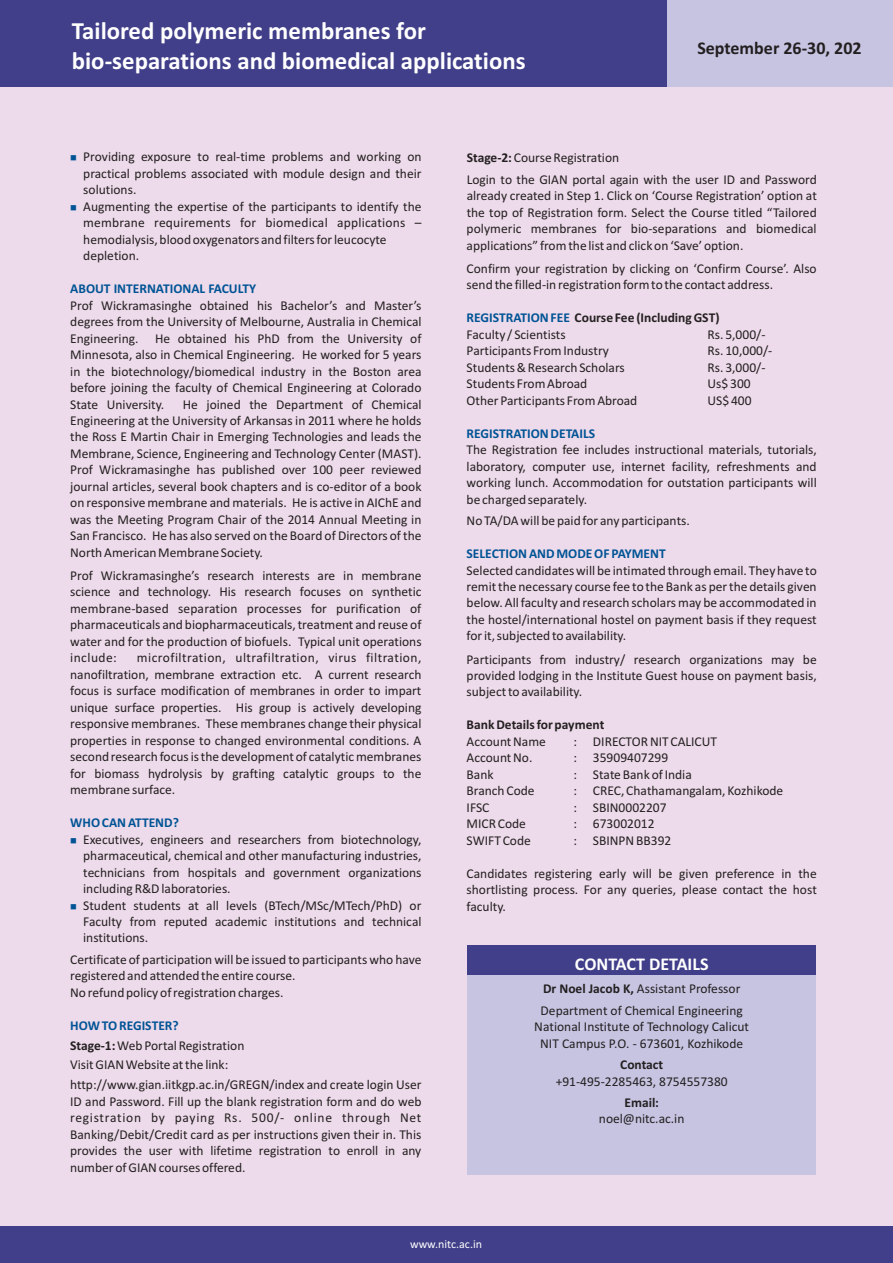
<style>
.page{position:relative;width:893px;height:1263px;background:#fff}
.page>*{position:absolute;margin:0;border:0;box-sizing:border-box;transform-origin:0 0}
.t1{font:700 24.75px/30.3px "Calibri";color:#fff}
.t2{font:700 18px "Calibri";color:#231f20}
.t3{font:700 18px "Calibri";color:#fff}
.t4{font:13.5px/16.5px "Calibri";color:#231f20;text-align:justify}
.t5{font:700 13.5px "Calibri";color:#005495}
.t6{font:700 13.5px/16.5px "Calibri";color:#231f20}
.t7{font:12px "Calibri";color:#fff}
.t8{font:9px "Wingdings";color:#005495}
.s1{font-weight:700}
.s2{color:#005495}
.s3{font-weight:400}
</style>
<div class="page">
<div style="left:0;top:78px;width:893px;height:1159px;background:#eddaea"></div>
<div style="left:467px;top:945px;width:349px;height:230px;background:#c6c4e1"></div>
<div style="left:467px;top:945px;width:349px;height:30px;background:#413f89"></div>
<div style="left:0;top:0;width:893px;height:87px;background:#c6c4e1"></div>
<div style="left:0;top:0;width:667px;height:87px;background:#413f89"></div>
<div style="left:0;top:1226px;width:893px;height:37px;background:#413f89"></div>
<h1 class="t1" style="left:72px;top:18px;width:455px">Tailored polymeric membranes for bio-separations and biomedical applications</h1>
<h2 class="t2" style="left:697px;top:40px;width:166px">September 26-30, 202</h2>
<p class="t4" style="left:83px;top:150px;width:340px;text-align:left">Providing exposure to real-time problems and working on practical problems associated with module design and their solutions.<br>Augmenting the expertise of the participants to identify the membrane requirements for biomedical applications – hemodialysis, blood oxygenators and filters for leucocyte depletion.</p>
<p class="t4" style="left:70px;top:298px;width:353px">Prof Wickramasinghe obtained his Bachelor’s and Master’s degrees from the University of Melbourne, Australia in Chemical Engineering. He obtained his PhD from the University of Minnesota, also in Chemical Engineering. He worked for 5 years in the biotechnology/biomedical industry in the Boston area before joining the faculty of Chemical Engineering at Colorado State University.</p>
<p class="t8" style="left:70px;top:154px;width:42px">■</p>
<p class="t8" style="left:70px;top:204px;width:42px">■</p>
<p class="t5" style="left:70px;top:283px;width:187px">ABOUT INTERNATIONAL FACULTY</p>
<p class="t4" style="left:70px;top:397px;width:353px;text-indent:113px">He joined the Department of Chemical Engineering at the University of Arkansas in 2011 where he holds the Ross E Martin Chair in Emerging Technologies and leads the Membrane, Science, Engineering and Technology Center (MAST).<br>Prof Wickramasinghe has published over 100 peer reviewed journal articles, several book chapters and is co-editor of a book on responsive membrane and materials. He is active in AIChE and was the Meeting Program Chair of the 2014 Annual Meeting in San Francisco. He has also served on the Board of Directors of the North American Membrane Society.</p>
<p class="t4" style="left:70px;top:568px;width:353px">Prof Wickramasinghe’s research interests are in membrane science and technology. His research focuses on synthetic membrane-based separation processes for purification of pharmaceuticals and biopharmaceuticals, treatment and reuse of water and for the production of biofuels. Typical unit operations include:</p>
<p class="t4" style="left:70px;top:651px;width:353px;text-indent:67px">microfiltration, ultrafiltration, virus filtration, nanofiltration, membrane extraction etc. A current research focus is surface modification of membranes in order to impart unique surface properties. His group is actively developing responsive membranes. These membranes change their physical properties in response to changed environmental conditions. A second research focus is the development of catalytic membranes for biomass hydrolysis by grafting catalytic groups to the membrane surface.</p>
<p class="t5" style="left:70px;top:817px;width:110px">WHO CAN ATTEND?</p>
<p class="t4" style="left:83px;top:832px;width:340px;text-align:left">Executives, engineers and researchers from biotechnology, pharmaceutical, chemical and other manufacturing industries, technicians from hospitals and government organizations including R&amp;D laboratories.<br>Student students at all levels (BTech/MSc/MTech/PhD) or Faculty from reputed academic institutions and technical institutions.</p>
<p class="t4" style="left:70px;top:952px;width:353px;text-align:left">Certificate of participation will be issued to participants who have registered and attended the entire course.<br>No refund policy of registration charges.</p>
<p class="t8" style="left:70px;top:837px;width:42px">■</p>
<p class="t8" style="left:70px;top:902px;width:42px">■</p>
<p class="t5" style="left:70px;top:1020px;width:110px">HOW TO REGISTER?</p>
<p class="t4" style="left:70px;top:1036px;width:353px;line-height:19.8px;text-align:left"><span class="s1">Stage-1:</span> Web Portal Registration<br>Visit GIAN Website at the link: http://www.gian.iitkgp.ac.in/GREGN/index and create login User</p>
<p class="t4" style="left:70px;top:1094px;width:353px">ID and Password. Fill up the blank registration form and do web registration by paying Rs. 500/- online through Net Banking/Debit/Credit card as per instructions given their in. This provides the user with lifetime registration to enroll in any number of GIAN courses offered.</p>
<p class="t4" style="left:467px;top:148px;width:352px;line-height:21.5px"><span class="s1">Stage-2:</span> Course Registration<br>Login to the GIAN portal again with the user ID and Password</p>
<p class="t4" style="left:467px;top:189px;width:352px">already created in Step 1. Click on ‘Course Registration’ option at the top of Registration form. Select the Course titled “Tailored polymeric membranes for bio-separations and biomedical applications” from the list and click on ‘Save’option.</p>
<p class="t4" style="left:467px;top:261px;width:352px">Confirm your registration by clicking on ‘Confirm Course’. Also send the filled-in registration form to the contact address.</p>
<p class="t6" style="left:467px;top:311px;width:254px"><span class="s2">REGISTRATION FEE</span> Course Fee (Including GST)<br><span class="s3">Faculty / Scientists</span></p>
<p class="t4" style="left:708px;top:327px;width:59px">Rs. 5,000/-</p>
<p class="t4" style="left:467px;top:344px;width:144px">Participants From Industry</p>
<p class="t4" style="left:708px;top:344px;width:66px">Rs. 10,000/-</p>
<p class="t4" style="left:467px;top:360px;width:160px">Students &amp; Research Scholars</p>
<p class="t4" style="left:708px;top:360px;width:59px">Rs. 3,000/-</p>
<p class="t4" style="left:467px;top:377px;width:122px">Students From Abroad</p>
<p class="t4" style="left:708px;top:377px;width:45px">Us$ 300</p>
<p class="t4" style="left:467px;top:393px;width:172px">Other Participants From Abroad</p>
<p class="t4" style="left:708px;top:393px;width:46px">US$ 400</p>
<p class="t4" style="left:467px;top:443px;width:352px">The Registration fee includes instructional materials, tutorials, laboratory, computer use, internet facility, refreshments and working lunch. Accommodation for outstation participants will be charged separately.</p>
<p class="t4" style="left:467px;top:513px;width:225px">No TA/DA will be paid for any participants.</p>
<p class="t4" style="left:467px;top:563px;width:352px">Selected candidates will be intimated through email. They have to remit the necessary course fee to the Bank as per the details given below. All faculty and research scholars may be accommodated in the hostel/international hostel on payment basis if they request for it, subjected to availability.</p>
<p class="t4" style="left:467px;top:652px;width:352px">Participants from industry/ research organizations may be provided lodging in the Institute Guest house on payment basis, subject to availability.</p>
<p class="t6" style="left:467px;top:718px;width:139px">Bank Details for payment</p>
<p class="t4" style="left:467px;top:734px;width:81px">Account Name</p>
<p class="t4" style="left:573px;top:734px;width:145px">: DIRECTOR NIT CALICUT</p>
<p class="t4" style="left:467px;top:751px;width:67px">Account No.</p>
<p class="t4" style="left:573px;top:751px;width:96px">: 35909407299</p>
<p class="t4" style="left:467px;top:767px;width:29px">Bank</p>
<p class="t4" style="left:573px;top:767px;width:120px">: State Bank of India</p>
<p class="t4" style="left:467px;top:784px;width:70px">Branch Code</p>
<p class="t4" style="left:573px;top:784px;width:211px">: CREC, Chathamangalam, Kozhikode</p>
<p class="t4" style="left:467px;top:800px;width:24px">IFSC</p>
<p class="t4" style="left:573px;top:800px;width:95px">: SBIN0002207</p>
<p class="t4" style="left:467px;top:817px;width:61px">MICR Code</p>
<p class="t4" style="left:573px;top:817px;width:83px">: 673002012</p>
<p class="t4" style="left:467px;top:833px;width:66px">SWIFT Code</p>
<p class="t4" style="left:573px;top:833px;width:99px">: SBINPN BB392</p>
<p class="t4" style="left:467px;top:866px;width:352px">Candidates registering early will be given preference in the shortlisting process. For any queries, please contact the host faculty.</p>
<p class="t5" style="left:467px;top:428px;width:130px">REGISTRATION DETAILS</p>
<p class="t5" style="left:467px;top:548px;width:201px">SELECTION AND MODE OF PAYMENT</p>
<h2 class="t3" style="left:575px;top:957px;width:135px">CONTACT DETAILS</h2>
<p class="t4" style="left:541px;top:979px;width:204px;line-height:21.5px"><span class="s1">Dr Noel Jacob K,</span> Assistant Professor<br>Department of Chemical Engineering</p>
<p class="t4" style="left:534px;top:1019px;width:216px;text-align:center">National Institute of Technology Calicut<br>NIT Campus P.O. - 673601, Kozhikode</p>
<p class="t6" style="left:620px;top:1057px;width:45px">Contact</p>
<p class="t4" style="left:556px;top:1074px;width:173px">+91-495-2285463, 8754557380</p>
<p class="t6" style="left:624px;top:1095px;width:36px">Email:</p>
<p class="t4" style="left:599px;top:1112px;width:87px">noel@nitc.ac.in</p>
<p class="t7" style="left:410px;top:1239px;width:74px">www.nitc.ac.in</p>
</div>
